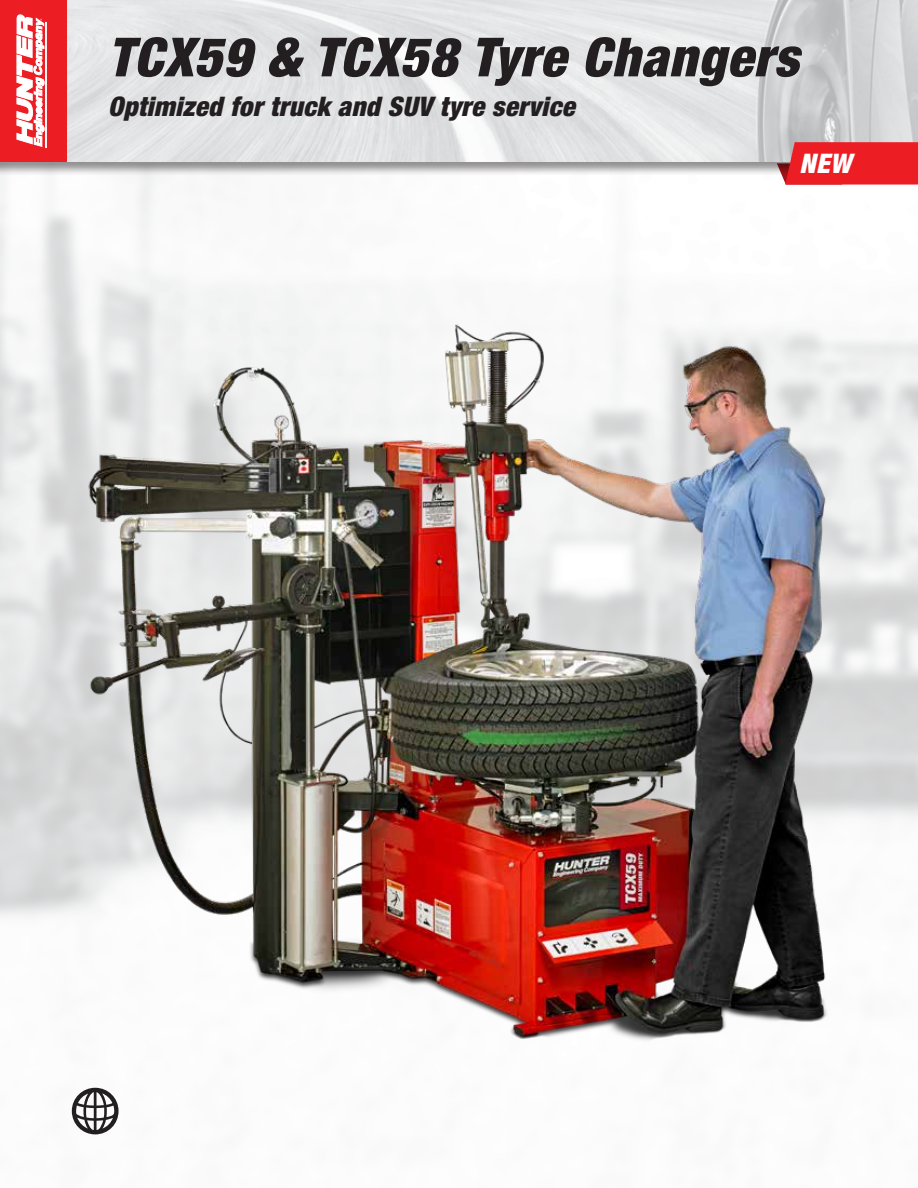
<style>
.page{position:relative;width:918px;height:1188px;background:#fff}
.page>*{position:absolute;margin:0;border:0;box-sizing:border-box;transform-origin:0 0}
.t1{font:72px "Modern Pictograms";color:#231f20}
.t2{font:italic 900 condensed 54px "Helvetica Neue LT Std";letter-spacing:.02em;color:#231f20}
.t3{font:italic 900 condensed 27px "Helvetica Neue LT Std";letter-spacing:.015em;color:#231f20}
.t4{font:italic 900 condensed 27px "Helvetica Neue LT Std";color:#fff}
</style>
<div class="page">
<img style="left:56px;top:287px;width:806px;height:791px">
<div style="left:0;top:0;width:918px;height:177px;background:#231f20;opacity:.5"></div>
<img style="left:68px;top:0;width:850px;height:162px">
<div style="left:0;top:0;width:68px;height:162px;background:#ed1d24"></div>
<div style="left:45px;top:22px;width:2px;height:126px;border:1px solid #fff"></div>
<svg style="left:17px;top:15px;width:27px;height:132px"></svg>
<svg style="left:777px;top:142px;width:141px;height:43px;background:#e82b32"></svg>
<h2 class="t2" style="left:108px;top:24px;width:692px">TCX59 &amp; TCX58 Tyre Changers</h2>
<p class="t3" style="left:108px;top:89px;width:468px">Optimized for truck and SUV tyre service</p>
<p class="t4" style="left:799px;top:147px;width:53px">NEW</p>
<h1 class="t1" style="left:68px;top:1076px;width:57px">w</h1>
</div>
